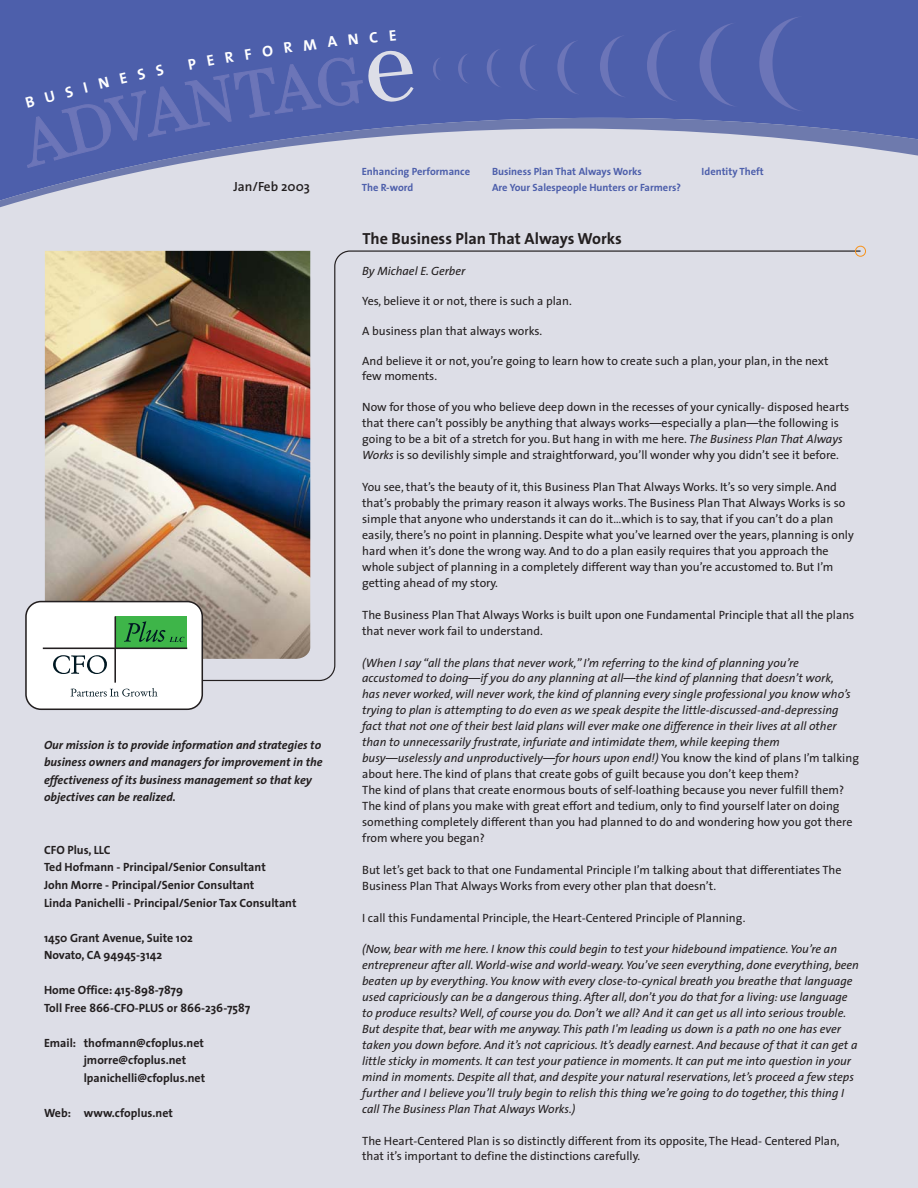
<style>
.page{position:relative;width:918px;height:1188px;background:#dddee7}
.page>*{position:absolute;margin:0;border:0;box-sizing:border-box;transform-origin:0 0}
.t1{font:700 16.2px "The Sans";color:#231f20}
.t2{font:600 13.35px "The Sans";color:#231f20}
.t3{font:italic 12px/15.9px "The Sans";color:#231f20}
.t4{font:12px/15.9px "The Sans";color:#231f20}
.t5{font:700 12px/17.5px "The Sans";color:#231f20}
.t6{font:italic 700 12px/17.5px "The Sans";color:#231f20}
.t7{font:700 10.5px/16px "The Sans";color:#4d5fab}
.s1{font-style:italic}
.s2{font-style:normal}
</style>
<div class="page">
<img style="left:45px;top:251px;width:131px;height:350px">
<div style="left:0;top:0;width:918px;height:118px;background:#4d5fab"></div>
<svg style="left:0;top:118px;width:918px;height:89px"></svg>
<svg style="left:176px;top:250px;width:685px;height:432px"></svg>
<div style="left:855px;top:246px;width:11px;height:11px;border:1px solid #f7931d;border-radius:50%"></div>
<svg style="left:433px;top:57px;width:9px;height:23px"></svg>
<svg style="left:458px;top:53px;width:12px;height:31px"></svg>
<svg style="left:487px;top:49px;width:16px;height:38px"></svg>
<svg style="left:520px;top:44px;width:20px;height:47px"></svg>
<svg style="left:557px;top:40px;width:24px;height:54px"></svg>
<svg style="left:600px;top:35px;width:28px;height:62px;background:#5363ad"></svg>
<svg style="left:647px;top:30px;width:33px;height:71px;background:#5363ad"></svg>
<svg style="left:699px;top:23px;width:40px;height:84px;background:#5363ad"></svg>
<svg style="left:759px;top:16px;width:47px;height:95px;background:#5363ad"></svg>
<div style="left:25px;top:601px;width:178px;height:109px;background:#fff;border:2px solid #231f20;border-radius:15px"></div>
<div style="left:116px;top:616px;width:71px;height:32px;background:#3eb549"></div>
<svg style="left:42px;top:621px;width:142px;height:76px"></svg>
<hr style="left:114px;top:616px;width:2px;height:32px;background:#231f20">
<hr style="left:115px;top:647px;width:72px;height:2px;background:#231f20">
<svg style="left:16px;top:30px;width:399px;height:138px;background:#5b6bb0"></svg>
<p class="t2" style="left:233px;top:181px;width:78px">Jan/Feb 2003</p>
<p class="t6" style="left:44px;top:737px;width:280px">Our mission is to provide information and strategies to business owners and managers for improvement in the effectiveness of its business management so that key objectives can be realized.</p>
<p class="t5" style="left:44px;top:842px;width:254px">CFO Plus, LLC<br>Ted Hofmann - Principal/Senior Consultant<br>John Morre - Principal/Senior Consultant<br>Linda Panichelli - Principal/Senior Tax Consultant</p>
<p class="t5" style="left:44px;top:930px;width:150px">1450 Grant Avenue, Suite 102<br>Novato, CA 94945-3142</p>
<p class="t5" style="left:44px;top:983px;width:208px">Home Office: 415-898-7879<br>Toll Free 866-CFO-PLUS or 866-236-7587</p>
<p class="t5" style="left:84px;top:1035px;width:123px;text-indent:-40px">Email: thofmann@cfoplus.net jmorre@cfoplus.net lpanichelli@cfoplus.net</p>
<p class="t5" style="left:44px;top:1105px;width:130px">Web: www.cfoplus.net</p>
<p class="t7" style="left:362px;top:164px;width:110px">Enhancing Performance<br>The R-word</p>
<p class="t7" style="left:492px;top:164px;width:190px">Business Plan That Always Works<br>Are Your Salespeople Hunters or Farmers?</p>
<p class="t7" style="left:702px;top:164px;width:64px">Identity Theft</p>
<h1 class="t1" style="left:362px;top:230px;width:261px">The Business Plan That Always Works</h1>
<p class="t3" style="left:362px;top:264px;width:105px">By Michael E. Gerber</p>
<p class="t4" style="left:362px;top:294px;width:211px">Yes, believe it or not, there is such a plan.</p>
<p class="t4" style="left:362px;top:324px;width:182px">A business plan that always works.</p>
<p class="t4" style="left:362px;top:354px;width:468px;line-height:15px">And believe it or not, you’re going to learn how to create such a plan, your plan, in the next few moments.</p>
<p class="t4" style="left:362px;top:401px;width:489px">Now for those of you who believe deep down in the recesses of your cynically- disposed hearts that there can’t possibly be anything that always works—especially a plan—the following is going to be a bit of a stretch for you. But hang in with me here. <span class="s1">The Business Plan That Always Works</span> is so devilishly simple and straightforward, you’ll wonder why you didn’t see it before.</p>
<p class="t4" style="left:362px;top:480px;width:493px">You see, that’s the beauty of it, this Business Plan That Always Works. It’s so very simple. And that’s probably the primary reason it always works. The Business Plan That Always Works is so simple that anyone who understands it can do it…which is to say, that if you can’t do a plan easily, there’s no point in planning. Despite what you’ve learned over the years, planning is only hard when it’s done the wrong way. And to do a plan easily requires that you approach the whole subject of planning in a completely different way than you’re accustomed to. But I’m getting ahead of my story.</p>
<p class="t4" style="left:362px;top:608px;width:494px">The Business Plan That Always Works is built upon one Fundamental Principle that all the plans that never work fail to understand.</p>
<p class="t3" style="left:362px;top:656px;width:498px">(When I say “all the plans that never work,” I’m referring to the kind of planning you’re accustomed to doing—if you do any planning at all—the kind of planning that doesn’t work,<br>has never worked, will never work, the kind of planning every single professional you know who’s trying to plan is attempting to do even as we speak despite the little-discussed-and-depressing fact that not one of their best laid plans will ever make one difference in their lives at all other than to unnecessarily frustrate, infuriate and intimidate them, while keeping them busy—uselessly and unproductively—for hours upon end!) <span class="s2">You know the kind of plans I’m talking about here. The kind of plans that create gobs of guilt because you don’t keep them?<br>The kind of plans that create enormous bouts of self-loathing because you never fulfill them?<br>The kind of plans you make with great effort and tedium, only to find yourself later on doing something completely different than you had planned to do and wondering how you got there from where you began?</span></p>
<p class="t4" style="left:362px;top:863px;width:481px">But let’s get back to that one Fundamental Principle I’m talking about that differentiates The<br>Business Plan That Always Works from every other plan that doesn’t.</p>
<p class="t4" style="left:362px;top:911px;width:385px">I call this Fundamental Principle, the Heart-Centered Principle of Planning.</p>
<p class="t3" style="left:362px;top:943px;width:498px">(Now, bear with me here. I know this could begin to test your hidebound impatience. You’re an entrepreneur after all. World-wise and world-weary. You’ve seen everything, done everything, been beaten up by everything. You know with every close-to-cynical breath you breathe that language used capriciously can be a dangerous thing. After all, don’t you do that for a living: use language to produce results? Well, of course you do. Don’t we all? And it can get us all into serious trouble.<br>But despite that, bear with me anyway. This path I'm leading us down is a path no one has ever taken you down before. And it’s not capricious. It’s deadly earnest. And because of that it can get a little sticky in moments. It can test your patience in moments. It can put me into question in your mind in moments. Despite all that, and despite your natural reservations, let’s proceed a few steps further and I believe you’ll truly begin to relish this thing we’re going to do together, this thing I call The Business Plan That Always Works.)</p>
<p class="t4" style="left:362px;top:1134px;width:479px">The Heart-Centered Plan is so distinctly different from its opposite, The Head- Centered Plan, that it’s important to define the distinctions carefully.</p>
</div>
